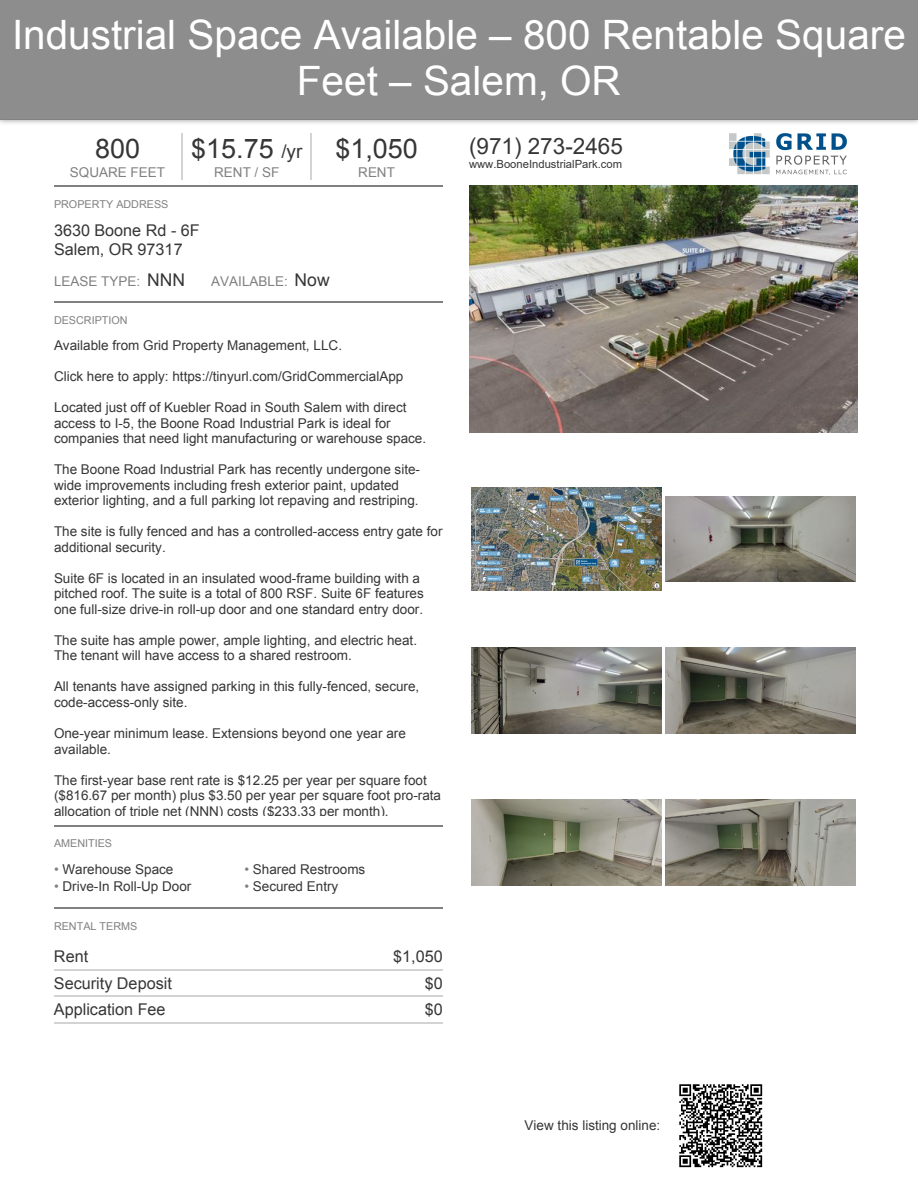
<style>
.page{position:relative;width:918px;height:1188px;background:#fff}
.page>*{position:absolute;margin:0;border:0;box-sizing:border-box;transform-origin:0 0}
.t1{font:40.5px/46.5px "Arial";color:#fff;text-align:center}
.t2{font:27px "Arial";color:#363636}
.t3{font:22.5px "Arial";color:#363636}
.t4{font:16.2px/18.6px "Arial";color:#363636}
.t5{font:13.5px/15.5px "Arial";color:#363636}
.t6{font:13.5px "Arial";color:#808080}
.t7{font:11.25px "Arial";color:#363636}
.t8{font:10.8px "Arial";color:#808080}
.s1{font-size:18.9px}
.s2{font-size:17.55px;color:#363636}
.s3{color:#808080}
</style>
<div class="page">
<div style="left:0;top:0;width:918px;height:120px;background:#8d8d8d"></div>
<hr style="left:181px;top:133px;width:1px;height:47px;background:#d3d3d3">
<hr style="left:310px;top:133px;width:2px;height:47px;background:#d3d3d3">
<img style="left:729px;top:133px;width:117px;height:41px">
<hr style="left:54px;top:185px;width:389px;height:2px;background:#808080">
<hr style="left:54px;top:301px;width:389px;height:2px;background:#808080">
<hr style="left:54px;top:825px;width:389px;height:1px;background:#808080">
<hr style="left:54px;top:908px;width:389px;height:1px;background:#808080">
<hr style="left:54px;top:969px;width:389px;height:1px;background:#d3d3d3">
<hr style="left:54px;top:996px;width:389px;height:1px;background:#d3d3d3">
<hr style="left:54px;top:1022px;width:389px;height:1px;background:#d3d3d3">
<img style="left:469px;top:185px;width:389px;height:248px">
<img style="left:471px;top:488px;width:191px;height:102px">
<img style="left:665px;top:496px;width:191px;height:86px">
<img style="left:471px;top:648px;width:191px;height:86px">
<img style="left:665px;top:648px;width:191px;height:86px">
<img style="left:471px;top:800px;width:191px;height:85px">
<img style="left:665px;top:800px;width:191px;height:85px">
<img style="left:679px;top:1084px;width:84px;height:84px">
<h1 class="t1" style="left:12px;top:11px;width:895px">Industrial Space Available – 800 Rentable Square<br>Feet – Salem, OR</h1>
<h2 class="t2" style="left:95px;top:134px;width:47px">800</h2>
<p class="t6" style="left:70px;top:164px;width:97px">SQUARE FEET</p>
<h2 class="t2" style="left:191px;top:134px;width:113px">$15.75 <span class="s1">/yr</span></h2>
<p class="t6" style="left:214px;top:164px;width:67px">RENT / SF</p>
<h2 class="t2" style="left:335px;top:134px;width:84px">$1,050</h2>
<p class="t6" style="left:358px;top:164px;width:38px">RENT</p>
<h3 class="t3" style="left:469px;top:131px;width:155px">(971) 273-2465</h3>
<p class="t7" style="left:469px;top:156px;width:155px">www.BooneIndustrialPark.com</p>
<p class="t8" style="left:54px;top:198px;width:116px">PROPERTY ADDRESS</p>
<p class="t4" style="left:54px;top:221px;width:147px">3630 Boone Rd - 6F<br>Salem, OR 97317</p>
<p class="t6" style="left:54px;top:274px;width:133px">LEASE TYPE: <span class="s2">NNN</span></p>
<p class="t6" style="left:211px;top:274px;width:120px">AVAILABLE: <span class="s2">Now</span></p>
<p class="t8" style="left:54px;top:314px;width:75px">DESCRIPTION</p>
<p class="t5" style="left:54px;top:338px;width:290px">Available from Grid Property Management, LLC.</p>
<p class="t5" style="left:54px;top:369px;width:351px">Click here to apply: https://tinyurl.com/GridCommercialApp</p>
<p class="t5" style="left:54px;top:400px;width:374px">Located just off of Kuebler Road in South Salem with direct access to I-5, the Boone Road Industrial Park is ideal for companies that need light manufacturing or warehouse space.</p>
<p class="t5" style="left:54px;top:462px;width:368px">The Boone Road Industrial Park has recently undergone site&shy;wide improvements including fresh exterior paint, updated exterior lighting, and a full parking lot repaving and restriping.</p>
<p class="t5" style="left:54px;top:524px;width:390px">The site is fully fenced and has a controlled-access entry gate for additional security.</p>
<p class="t5" style="left:54px;top:570px;width:371px">Suite 6F is located in an insulated wood-frame building with a pitched roof. The suite is a total of 800 RSF. Suite 6F features one full-size drive-in roll-up door and one standard entry door.</p>
<p class="t5" style="left:54px;top:632px;width:365px">The suite has ample power, ample lighting, and electric heat.<br>The tenant will have access to a shared restroom.</p>
<p class="t5" style="left:54px;top:679px;width:367px">All tenants have assigned parking in this fully-fenced, secure, code-access-only site.</p>
<p class="t5" style="left:54px;top:726px;width:353px">One-year minimum lease. Extensions beyond one year are available.</p>
<p class="t5" style="left:54px;top:772px;width:389px">The first-year base rent rate is $12.25 per year per square foot ($816.67 per month) plus $3.50 per year per square foot pro-rata allocation of triple net (NNN) costs ($233.33 per month),</p>
<p class="t8" style="left:54px;top:838px;width:60px">AMENITIES</p>
<p class="t5" style="left:54px;top:861px;width:121px"><span class="s3">•</span> Warehouse Space</p>
<p class="t5" style="left:54px;top:879px;width:139px"><span class="s3">•</span> Drive-In Roll-Up Door</p>
<p class="t5" style="left:244px;top:861px;width:122px"><span class="s3">•</span> Shared Restrooms</p>
<p class="t5" style="left:244px;top:879px;width:95px"><span class="s3">•</span> Secured Entry</p>
<p class="t8" style="left:54px;top:920px;width:85px">RENTAL TERMS</p>
<p class="t4" style="left:54px;top:947px;width:36px">Rent</p>
<p class="t4" style="left:393px;top:947px;width:51px">$1,050</p>
<p class="t4" style="left:54px;top:974px;width:119px">Security Deposit</p>
<p class="t4" style="left:425px;top:974px;width:20px">$0</p>
<p class="t4" style="left:54px;top:1000px;width:113px">Application Fee</p>
<p class="t4" style="left:425px;top:1000px;width:20px">$0</p>
<p class="t5" style="left:525px;top:1117px;width:137px">View this listing online:</p>
</div>
